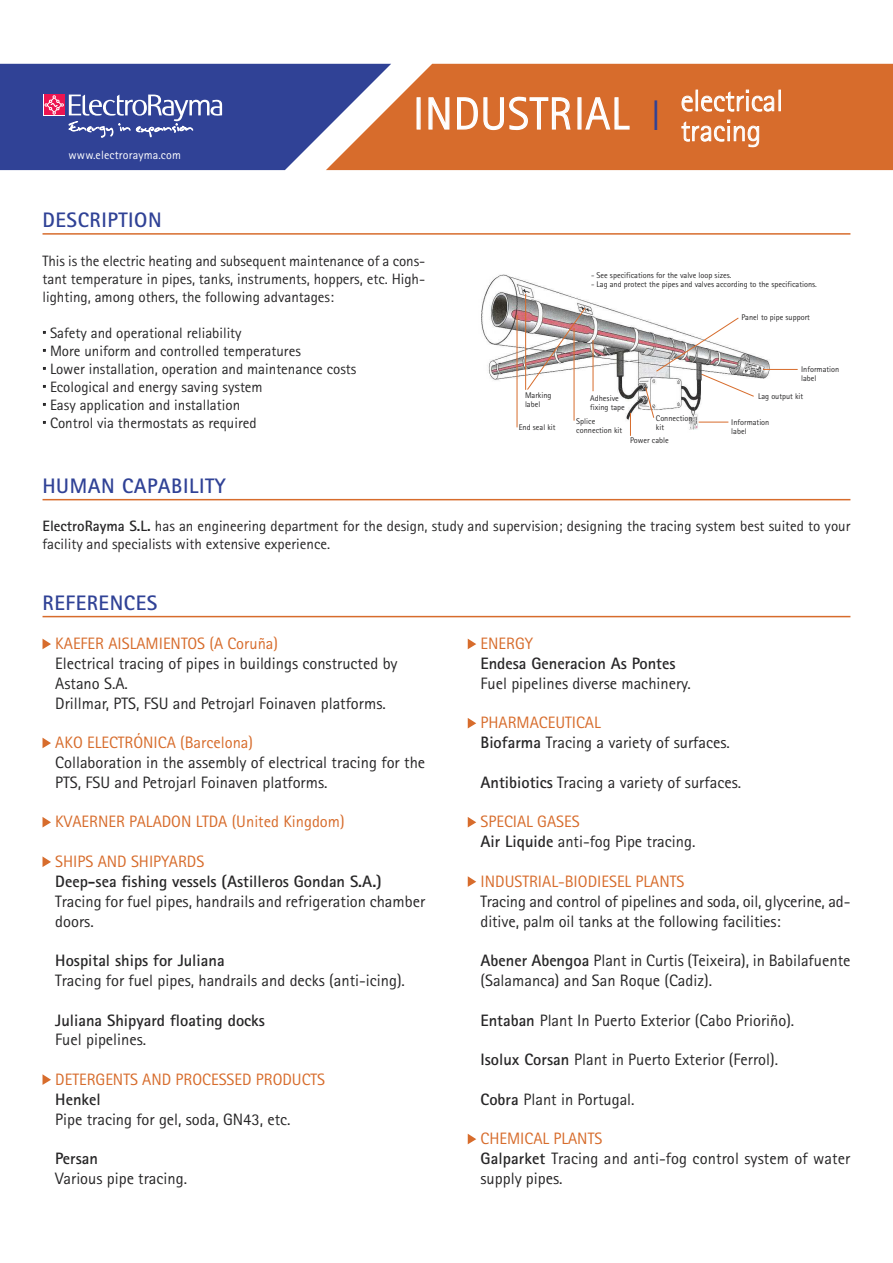
<style>
.page{position:relative;width:893px;height:1263px;background:#fff}
.page>*{position:absolute;margin:0;border:0;box-sizing:border-box;transform-origin:0 0}
.t1{font:300 45px "Rotis Sans Serif";letter-spacing:.025em;color:#fff}
.t2{font:300 30px "Rotis Sans Serif";color:#fff}
.t3{font:700 21px "Rotis Sans Serif";letter-spacing:.025em;color:#304296}
.t4{font:16.5px/19.8px "Rotis Sans Serif";color:#272627}
.t5{font:16.5px "Rotis Sans Serif";color:#d76c2c}
.t6{font:700 16.5px "Rotis Sans Serif";color:#272627}
.t7{font:15px/18px "Rotis Sans Serif";color:#272627}
.t8{font:12px "Rotis Sans Serif";letter-spacing:.01em;color:#fff}
.t9{font:8.25px/9px "Rotis Sans Serif";color:#272627}
.s1{font-size:42.9px;color:#304296}
.s2{font-weight:800}
.s3{font-weight:700}
.s4{color:#d76c2c}
</style>
<div class="page">
<hr style="left:43px;top:233px;width:807px;height:2px;background:#d76c2c">
<div style="left:391px;top:64px;width:502px;height:106px;background:#d76c2c"></div>
<svg style="left:0;top:64px;width:391px;height:106px;background:#545b9e"></svg>
<img style="left:481px;top:274px;width:306px;height:156px">
<hr style="left:763px;top:369px;width:35px;height:1px;background:#d76c2c">
<svg style="left:645px;top:317px;width:110px;height:106px"></svg>
<svg style="left:630px;top:413px;width:1px;height:23px"></svg>
<hr style="left:593px;top:340px;width:1px;height:51px;background:#d76c2c">
<hr style="left:574px;top:328px;width:1px;height:93px;background:#d76c2c">
<hr style="left:517px;top:315px;width:1px;height:112px;background:#d76c2c">
<hr style="left:525px;top:294px;width:1px;height:96px;background:#d76c2c">
<img style="left:526px;top:307px;width:60px;height:84px">
<svg style="left:43px;top:1074px;width:8px;height:11px"></svg>
<svg style="left:468px;top:639px;width:8px;height:10px"></svg>
<svg style="left:43px;top:817px;width:8px;height:10px"></svg>
<svg style="left:468px;top:1134px;width:8px;height:10px"></svg>
<svg style="left:468px;top:876px;width:8px;height:11px"></svg>
<svg style="left:468px;top:817px;width:8px;height:10px"></svg>
<svg style="left:468px;top:718px;width:8px;height:10px"></svg>
<svg style="left:43px;top:857px;width:8px;height:10px"></svg>
<svg style="left:43px;top:738px;width:8px;height:10px"></svg>
<svg style="left:43px;top:639px;width:8px;height:10px"></svg>
<hr style="left:43px;top:616px;width:807px;height:1px;background:#d76c2c">
<hr style="left:43px;top:499px;width:807px;height:1px;background:#d76c2c">
<p class="t8" style="left:69px;top:151px;width:114px">www.electrorayma.com</p>
<p class="t3" style="left:43px;top:213px;width:121px">DESCRIPTION</p>
<h1 class="t1" style="left:413px;top:98px;width:371px">INDUSTRIAL <span class="s1">I</span> <sup>electrical</sup></h1>
<h2 class="t2" style="left:681px;top:120px;width:82px">tracing</h2>
<p class="t7" style="left:43px;top:253px;width:384px;text-align:justify">This is the electric heating and subsequent maintenance of a cons&shy;tant temperature in pipes, tanks, instruments, hoppers, etc. High&shy;lighting, among others, the following advantages:</p>
<p class="t7" style="left:43px;top:325px;width:315px"><span class="s2">·</span> Safety and operational reliability<br><span class="s2">·</span> More uniform and controlled temperatures<br><span class="s2">·</span> Lower installation, operation and maintenance costs <span class="s2">·</span> Ecological and energy saving system<br><span class="s2">·</span> Easy application and installation<br><span class="s2">·</span> Control via thermostats as required</p>
<p class="t3" style="left:43px;top:478px;width:185px">HUMAN CAPABILITY</p>
<p class="t9" style="left:525px;top:392px;width:28px">Marking label</p>
<p class="t9" style="left:519px;top:424px;width:38px">End seal kit</p>
<p class="t9" style="left:591px;top:271px;width:142px">- See specifications for the valve loop sizes.</p>
<p class="t9" style="left:591px;top:280px;width:227px">- Lag and protect the pipes and valves according to the specifications.</p>
<p class="t9" style="left:742px;top:314px;width:70px">Panel to pipe support</p>
<p class="t9" style="left:590px;top:394px;width:36px">Adhesive fixing tape</p>
<p class="t9" style="left:576px;top:417px;width:48px">Splice connection kit</p>
<p class="t9" style="left:656px;top:415px;width:38px">Connection kit</p>
<p class="t9" style="left:630px;top:437px;width:40px">Power cable</p>
<p class="t9" style="left:801px;top:366px;width:40px">Information label</p>
<p class="t9" style="left:758px;top:393px;width:47px">Lag output kit</p>
<p class="t9" style="left:731px;top:418px;width:40px">Information label</p>
<p class="t7" style="left:43px;top:519px;width:809px"><span class="s3">ElectroRayma S.L.</span> has an engineering department for the design, study and supervision; designing the tracing system best suited to your facility and specialists with extensive experience.</p>
<p class="t3" style="left:43px;top:595px;width:116px">REFERENCES</p>
<p class="t5" style="left:55px;top:638px;width:224px">KAEFER AISLAMIENTOS (A Coruña)</p>
<p class="t4" style="left:55px;top:655px;width:344px">Electrical tracing of pipes in buildings constructed by<br>Astano S.A.<br>Drillmar, PTS, FSU and Petrojarl Foinaven platforms.</p>
<p class="t5" style="left:55px;top:737px;width:199px">AKO ELECTRÓNICA (Barcelona)</p>
<p class="t4" style="left:55px;top:754px;width:371px">Collaboration in the assembly of electrical tracing for the<br>PTS, FSU and Petrojarl Foinaven platforms.</p>
<p class="t5" style="left:55px;top:816px;width:291px">KVAERNER PALADON LTDA (United Kingdom)</p>
<p class="t5" style="left:55px;top:856px;width:150px">SHIPS AND SHIPYARDS</p>
<p class="t6" style="left:55px;top:875px;width:328px">Deep-sea fishing vessels (Astilleros Gondan S.A.)</p>
<p class="t4" style="left:55px;top:893px;width:371px">Tracing for fuel pipes, handrails and refrigeration chamber doors.</p>
<p class="t6" style="left:55px;top:955px;width:171px">Hospital ships for Juliana</p>
<p class="t4" style="left:55px;top:972px;width:351px">Tracing for fuel pipes, handrails and decks (anti-icing).</p>
<p class="t6" style="left:55px;top:1014px;width:211px">Juliana Shipyard floating docks</p>
<p class="t4" style="left:55px;top:1031px;width:92px">Fuel pipelines.</p>
<p class="t5" style="left:55px;top:1073px;width:271px">DETERGENTS AND PROCESSED PRODUCTS</p>
<p class="t6" style="left:55px;top:1093px;width:47px">Henkel</p>
<p class="t4" style="left:55px;top:1111px;width:237px">Pipe tracing for gel, soda, GN43, etc.</p>
<p class="t6" style="left:55px;top:1153px;width:44px">Persan</p>
<p class="t4" style="left:55px;top:1170px;width:133px">Various pipe tracing.</p>
<p class="t5" style="left:480px;top:638px;width:54px">ENERGY</p>
<p class="t6" style="left:480px;top:658px;width:197px">Endesa Generacion As Pontes</p>
<p class="t4" style="left:480px;top:675px;width:212px">Fuel pipelines diverse machinery.</p>
<p class="t4" style="left:480px;top:715px;width:251px"><span class="s4">PHARMACEUTICAL<br></span><span class="s3">Biofarma</span> Tracing a variety of surfaces.</p>
<p class="t4" style="left:480px;top:774px;width:262px"><span class="s3">Antibiotics</span> Tracing a variety of surfaces.</p>
<p class="t4" style="left:480px;top:814px;width:216px"><span class="s4">SPECIAL GASES<br></span><span class="s3">Air Liquide</span> anti-fog Pipe tracing.</p>
<p class="t5" style="left:480px;top:875px;width:205px">INDUSTRIAL-BIODIESEL PLANTS</p>
<p class="t4" style="left:480px;top:893px;width:371px">Tracing and control of pipelines and soda, oil, glycerine, ad&shy;ditive, palm oil tanks at the following facilities:</p>
<p class="t4" style="left:480px;top:952px;width:371px"><span class="s3">Abener Abengoa</span> Plant in Curtis (Teixeira), in Babilafuente (Salamanca) and San Roque (Cadiz).</p>
<p class="t4" style="left:480px;top:1012px;width:315px"><span class="s3">Entaban</span> Plant In Puerto Exterior (Cabo Prioriño).</p>
<p class="t4" style="left:480px;top:1051px;width:299px"><span class="s3">Isolux Corsan</span> Plant in Puerto Exterior (Ferrol).</p>
<p class="t4" style="left:480px;top:1091px;width:156px"><span class="s3">Cobra</span> Plant in Portugal.</p>
<p class="t4" style="left:480px;top:1130px;width:371px"><span class="s4">CHEMICAL PLANTS<br></span><span class="s3">Galparket</span> Tracing and anti-fog control system of water supply pipes.</p>
</div>
